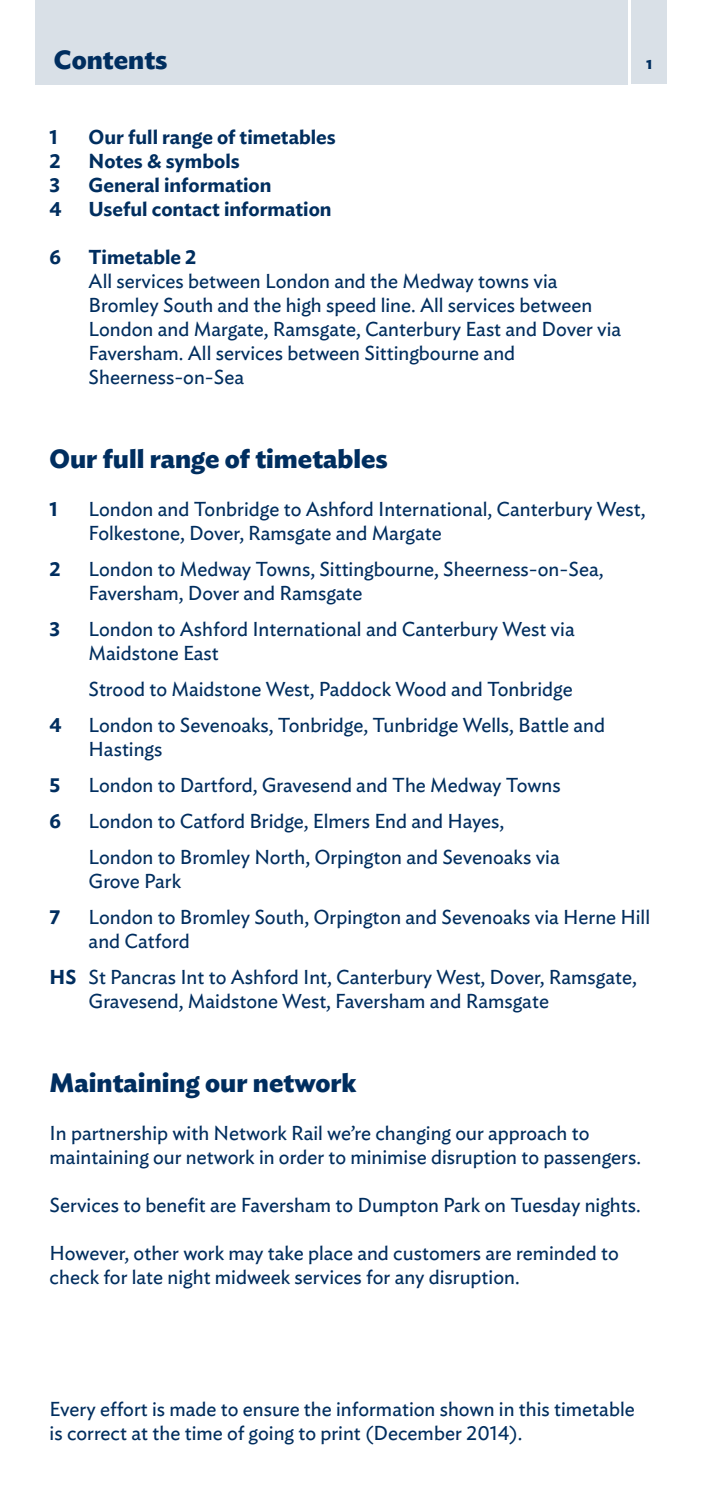
<style>
.page{position:relative;width:702px;height:1489px;background:#fff}
.page>*{position:absolute;margin:0;border:0;box-sizing:border-box;transform-origin:0 0}
.t1{font:700 26.25px "Ideal Sans";color:#002e5f}
.t2{font:20px/24px "Ideal Sans";color:#002e5f}
.t3{font:600 20px "Ideal Sans";color:#002e5f}
.t4{font:600 17.5px "Ideal Sans";color:#002e5f}
.s1{font-weight:600}
</style>
<div class="page">
<div style="left:631px;top:0;width:36px;height:84px;background:#d9e0e7"></div>
<div style="left:35px;top:0;width:592px;height:84px;background:#d9e0e7"></div>
<h1 class="t1" style="left:54px;top:39px;width:115px">Contents</h1>
<p class="t4" style="left:646px;top:49px;width:8px">1</p>
<p class="t3" style="left:50px;top:121px;width:10px">1</p>
<p class="t3" style="left:89px;top:121px;width:249px">Our full range of timetables</p>
<p class="t3" style="left:50px;top:145px;width:13px">2</p>
<p class="t3" style="left:89px;top:145px;width:153px">Notes &amp; symbols</p>
<p class="t3" style="left:50px;top:169px;width:12px">3</p>
<p class="t3" style="left:89px;top:169px;width:184px">General information</p>
<p class="t3" style="left:50px;top:193px;width:14px">4</p>
<p class="t3" style="left:89px;top:193px;width:244px">Useful contact information</p>
<p class="t3" style="left:50px;top:241px;width:13px">6</p>
<p class="t3" style="left:89px;top:241px;width:109px">Timetable 2</p>
<p class="t2" style="left:89px;top:267px;width:534px">All services between London and the Medway towns via Bromley South and the high speed line. All services between London and Margate, Ramsgate, Canterbury East and Dover via Faversham. All services between Sittingbourne and Sheerness-on-Sea</p>
<h1 class="t1" style="left:50px;top:437px;width:340px">Our full range of timetables</h1>
<p class="t3" style="left:50px;top:493px;width:10px">1</p>
<p class="t2" style="left:89px;top:495px;width:558px">London and Tonbridge to Ashford International, Canterbury West,<br>Folkestone, Dover, Ramsgate and Margate</p>
<p class="t3" style="left:50px;top:553px;width:13px">2</p>
<p class="t2" style="left:89px;top:555px;width:516px">London to Medway Towns, Sittingbourne, Sheerness-on-Sea,<br>Faversham, Dover and Ramsgate</p>
<p class="t3" style="left:50px;top:613px;width:12px">3</p>
<p class="t2" style="left:89px;top:615px;width:487px">London to Ashford International and Canterbury West via<br>Maidstone East</p>
<p class="t2" style="left:89px;top:675px;width:485px">Strood to Maidstone West, Paddock Wood and Tonbridge</p>
<p class="t3" style="left:50px;top:709px;width:14px">4</p>
<p class="t2" style="left:89px;top:711px;width:518px">London to Sevenoaks, Tonbridge, Tunbridge Wells, Battle and<br>Hastings</p>
<p class="t3" style="left:50px;top:769px;width:12px">5</p>
<p class="t2" style="left:89px;top:771px;width:473px">London to Dartford, Gravesend and The Medway Towns</p>
<p class="t3" style="left:50px;top:805px;width:13px">6</p>
<p class="t2" style="left:89px;top:801px;width:472px;line-height:36px">London to Catford Bridge, Elmers End and Hayes,<br>London to Bromley North, Orpington and Sevenoaks via</p>
<p class="t2" style="left:89px;top:867px;width:94px">Grove Park</p>
<p class="t3" style="left:50px;top:901px;width:12px">7</p>
<p class="t2" style="left:89px;top:903px;width:563px">London to Bromley South, Orpington and Sevenoaks via Herne Hill and Catford</p>
<p class="t2" style="left:89px;top:963px;width:549px;text-indent:-39px"><span class="s1">HS</span> St Pancras Int to Ashford Int, Canterbury West, Dover, Ramsgate,<br>Gravesend, Maidstone West, Faversham and Ramsgate</p>
<h1 class="t1" style="left:50px;top:1061px;width:308px">Maintaining our network</h1>
<p class="t2" style="left:50px;top:1119px;width:593px">In partnership with Network Rail we’re changing our approach to maintaining our network in order to minimise disruption to passengers.</p>
<p class="t2" style="left:50px;top:1191px;width:592px">Services to benefit are Faversham to Dumpton Park on Tuesday nights.</p>
<p class="t2" style="left:50px;top:1239px;width:570px">However, other work may take place and customers are reminded to check for late night midweek services for any disruption.</p>
<p class="t2" style="left:50px;top:1395px;width:586px">Every effort is made to ensure the information shown in this timetable is correct at the time of going to print (December 2014).</p>
</div>
